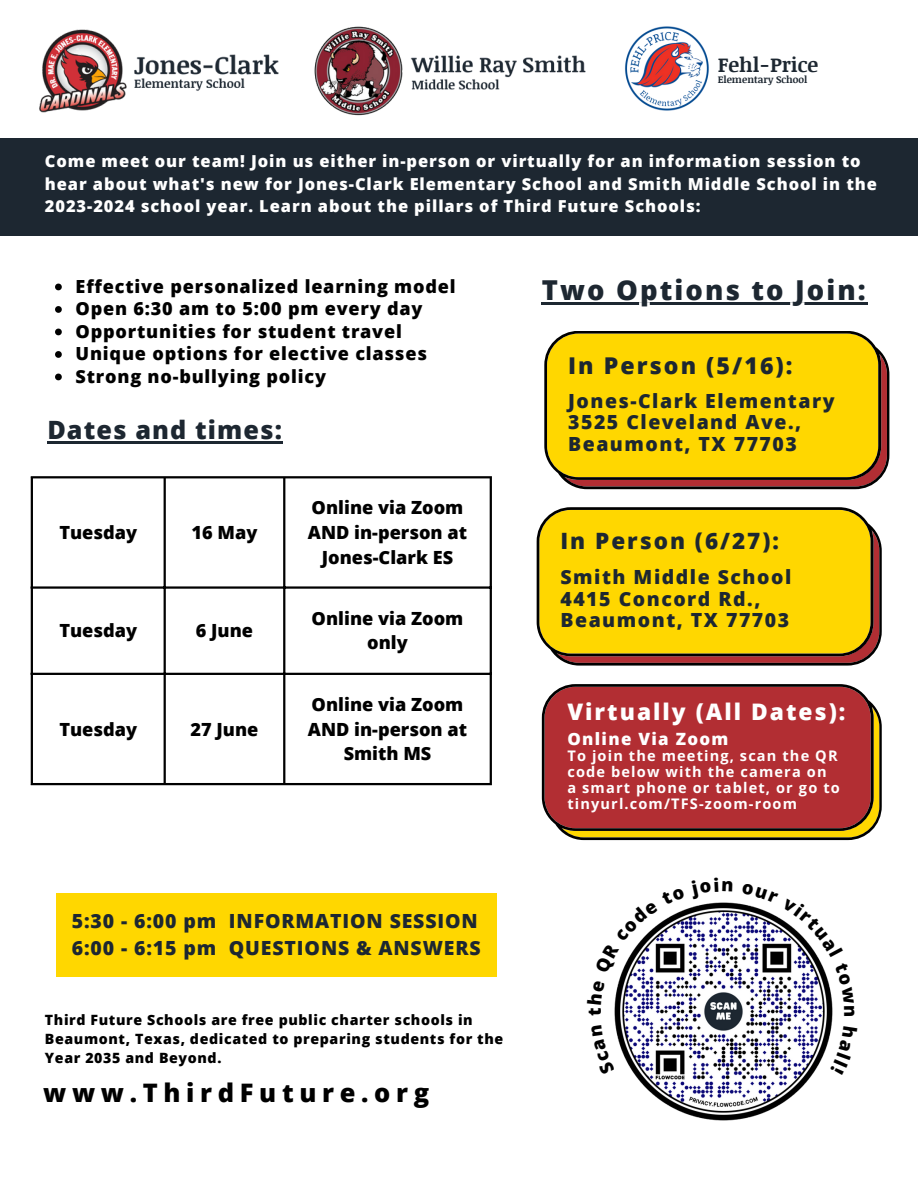
<style>
.page{position:relative;width:918px;height:1188px;background:#fff}
.page>*{position:absolute;margin:0;border:0;box-sizing:border-box;transform-origin:0 0}
.t1{font:800 27.45px "Open Sans";letter-spacing:.075em;color:#1d2731}
.t2{font:800 25.5px "Open Sans";letter-spacing:.22em;color:#000}
.t3{font:800 25.2px "Open Sans";letter-spacing:.045em;color:#1d2731}
.t4{font:800 23.1px "Open Sans";letter-spacing:.09em;color:#1d2731}
.t5{font:800 22.8px "Open Sans";letter-spacing:.09em;color:#fff}
.t6{font:800 22.5px "Open Sans";letter-spacing:.09em;color:#1d2731}
.t7{font:700 20.4px "Noticia Text";color:#1d2731}
.t8{font:800 19.5px "Open Sans";letter-spacing:.075em;color:#1d2731}
.t9{font:800 19.5px "Open Sans";letter-spacing:.045em;color:#1d2731}
.t10{font:800 18.3px "Open Sans";color:#000}
.t11{font:800 18.15px/24.8px "Open Sans";color:#000;text-align:center}
.t12{font:800 18px "Open Sans";letter-spacing:.045em;color:#000}
.t13{font:800 16.95px "Open Sans";letter-spacing:.075em;color:#fff}
.t14{font:800 16.5px/22.5px "Open Sans";letter-spacing:.055em;color:#fff}
.t15{font:700 14.55px/15.8px "Open Sans";letter-spacing:.075em;color:#fff}
.t16{font:800 14.25px/19.4px "Open Sans";letter-spacing:.045em;color:#000}
.t17{font:700 9.9px "Noticia Text";color:#1d2731}
</style>
<div class="page">
<div style="left:0;top:139px;width:918px;height:97px;background:#1d2731"></div>
<img style="left:39px;top:29px;width:240px;height:84px">
<svg style="left:542px;top:684px;width:340px;height:156px;fill:#b22e33"></svg>
<img style="left:614px;top:902px;width:219px;height:219px">
<div style="left:56px;top:893px;width:440px;height:83px;background:#ffd700"></div>
<img style="left:314px;top:26px;width:272px;height:90px">
<img style="left:625px;top:26px;width:84px;height:85px">
<hr style="left:31px;top:478px;width:2px;height:305px;background:#000">
<hr style="left:164px;top:478px;width:2px;height:305px;background:#000">
<hr style="left:283px;top:478px;width:2px;height:305px;background:#000">
<hr style="left:490px;top:478px;width:2px;height:305px;background:#000">
<hr style="left:31px;top:476px;width:461px;height:2px;background:#000">
<hr style="left:31px;top:586px;width:461px;height:3px;background:#000">
<hr style="left:31px;top:673px;width:461px;height:2px;background:#000">
<hr style="left:31px;top:783px;width:461px;height:2px;background:#000">
<svg style="left:55px;top:284px;width:7px;height:6px"></svg>
<svg style="left:55px;top:306px;width:7px;height:7px"></svg>
<svg style="left:55px;top:329px;width:7px;height:6px"></svg>
<svg style="left:55px;top:351px;width:7px;height:7px"></svg>
<svg style="left:55px;top:374px;width:7px;height:6px"></svg>
<hr style="left:542px;top:303px;width:326px;height:2px;background:#1d2731">
<hr style="left:47px;top:442px;width:236px;height:2px;background:#1d2731">
<svg style="left:544px;top:331px;width:345px;height:158px;fill:#ffd700"></svg>
<svg style="left:537px;top:507px;width:345px;height:159px;fill:#ffd700"></svg>
<svg style="left:614px;top:1025px;width:1px;height:50px"></svg>
<svg style="left:614px;top:902px;width:119px;height:103px"></svg>
<svg style="left:742px;top:902px;width:91px;height:114px"></svg>
<svg style="left:830px;top:1027px;width:3px;height:48px"></svg>
<p class="t7" style="left:718px;top:50px;width:102px">Fehl-Price</p>
<p class="t17" style="left:718px;top:73px;width:91px">Elementary School</p>
<p class="t14" style="left:45px;top:150px;width:834px">Come meet our team! Join us either in-person or virtually for an information session to hear about what's new for Jones-Clark Elementary School and Smith Middle School in the<br>2023-2024 school year. Learn about the pillars of Third Future Schools:</p>
<p class="t12" style="left:76px;top:273px;width:381px">Effective personalized learning model</p>
<p class="t12" style="left:76px;top:296px;width:348px">Open 6:30 am to 5:00 pm every day</p>
<p class="t12" style="left:76px;top:318px;width:328px">Opportunities for student travel</p>
<p class="t12" style="left:76px;top:341px;width:353px">Unique options for elective classes</p>
<p class="t12" style="left:76px;top:363px;width:252px">Strong no-bullying policy</p>
<p class="t3" style="left:47px;top:412px;width:236px">Dates and times:</p>
<p class="t11" style="left:59px;top:520px;width:79px">Tuesday</p>
<p class="t11" style="left:192px;top:520px;width:67px">16 May</p>
<p class="t11" style="left:59px;top:618px;width:79px">Tuesday</p>
<p class="t11" style="left:196px;top:618px;width:59px">6 June</p>
<p class="t11" style="left:59px;top:716px;width:79px">Tuesday</p>
<p class="t11" style="left:191px;top:716px;width:69px">27 June</p>
<p class="t11" style="left:308px;top:495px;width:161px">Online via Zoom<br>AND in-person at<br>Jones-Clark ES</p>
<p class="t11" style="left:312px;top:605px;width:153px">Online via Zoom only</p>
<p class="t11" style="left:308px;top:692px;width:161px">Online via Zoom<br>AND in-person at<br>Smith MS</p>
<p class="t1" style="left:542px;top:271px;width:326px">Two Options to Join:</p>
<p class="t4" style="left:568px;top:349px;width:226px">In Person (5/16):</p>
<p class="t8" style="left:568px;top:387px;width:268px">Jones-Clark Elementary</p>
<p class="t8" style="left:568px;top:409px;width:235px">3525 Cleveland Ave.,</p>
<p class="t8" style="left:568px;top:430px;width:230px">Beaumont, TX 77703</p>
<p class="t6" style="left:560px;top:525px;width:220px">In Person (6/27):</p>
<p class="t8" style="left:560px;top:564px;width:232px">Smith Middle School</p>
<p class="t8" style="left:560px;top:585px;width:201px">4415 Concord Rd.,</p>
<p class="t8" style="left:560px;top:606px;width:230px">Beaumont, TX 77703</p>
<p class="t5" style="left:567px;top:695px;width:280px">Virtually (All Dates):</p>
<p class="t13" style="left:567px;top:727px;width:163px">Online Via Zoom</p>
<p class="t15" style="left:567px;top:748px;width:274px">To join the meeting, scan the QR code below with the camera on<br>a smart phone or tablet, or go to tinyurl.com/TFS-zoom-room</p>
<p class="t9" style="left:72px;top:907px;width:407px">5:30 - 6:00 pm INFORMATION SESSION</p>
<p class="t9" style="left:72px;top:934px;width:410px">6:00 - 6:15 pm QUESTIONS &amp; ANSWERS</p>
<p class="t16" style="left:45px;top:1009px;width:460px">Third Future Schools are free public charter schools in<br>Beaumont, Texas, dedicated to preparing students for the<br>Year 2035 and Beyond.</p>
<p class="t2" style="left:43px;top:1075px;width:387px">www.ThirdFuture.org</p>
<p class="t10" style="left:581px;top:1016px;width:10px;rotate:-90deg">t</p>
</div>
